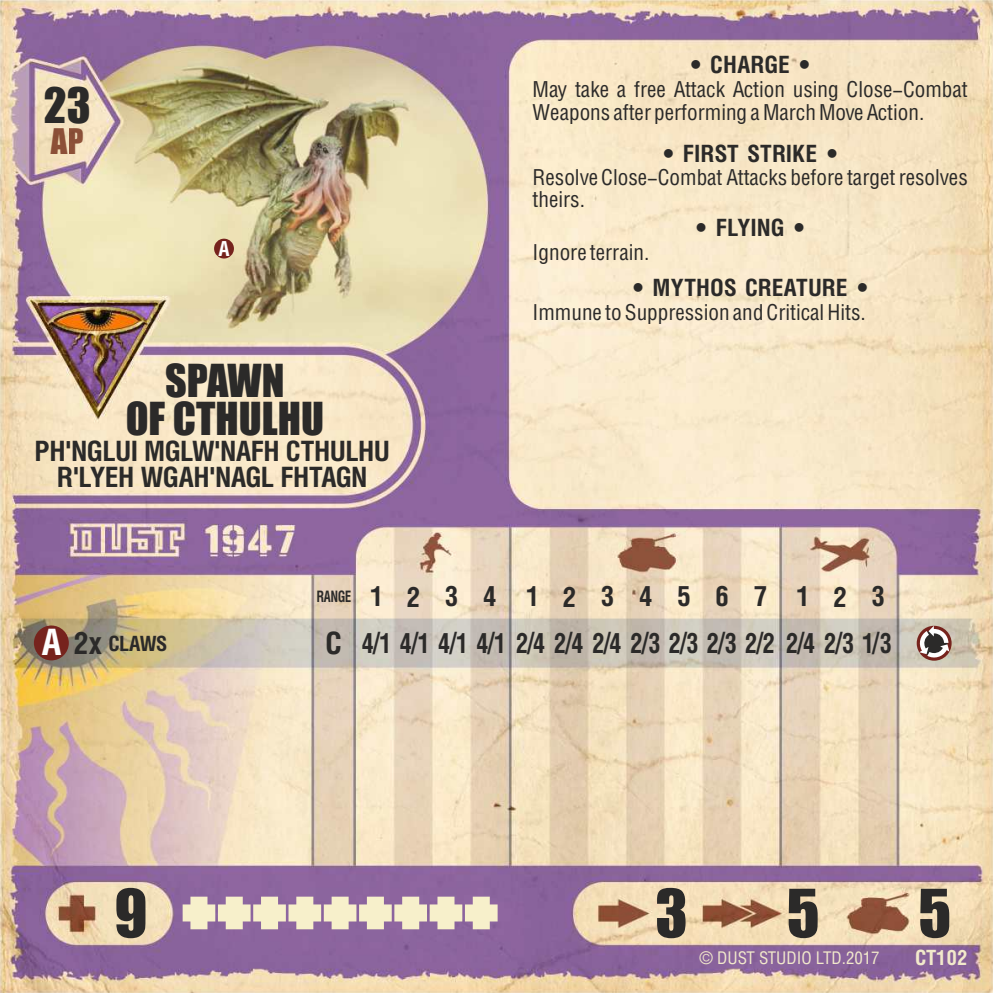
<style>
.page{position:relative;width:993px;height:993px;background:#fff}
.page>*{position:absolute;margin:0;border:0;box-sizing:border-box;transform-origin:0 0}
.t1{font:61.25px "Impact";color:#2b2a29}
.t2{font:45.15px "Impact";color:#2b2a29}
.t3{font:42px/38.5px "Impact";color:#2b2a29;text-align:center}
.t4{font:32.55px "Impact";color:rgb(141 82 65/.95)}
.t5{font:700 28px/26.2px "Helios Cond";color:#2b2a29;text-align:center}
.t6{font:700 28px "Helios Cond";color:#2b2a29;scale:.9 1}
.t7{font:700 23.8px "Helios Cond";letter-spacing:.025em;color:#2b2a29}
.t8{font:22.05px/22.1px "Helios Cond";color:#2b2a29}
.t9{font:700 21px "Helios Cond";letter-spacing:-.01em;color:#2b2a29}
.t10{font:700 21px "Helios Cond";color:#f2e9cb}
.t11{font:700 20.65px "Helios Cond";color:#fefefe}
.t12{font:17.5px "Helios Cond";color:#f2e9cb}
.s1{font-size:15.75px}
.s2{font-size:36.4px;color:#fefefe}
.s3{font-size:30.8px}
</style>
<div class="page">
<img style="left:0;top:0;width:992px;height:992px">
<svg style="left:182px;top:896px;width:315px;height:32px"></svg>
<div style="left:34px;top:625px;width:35px;height:35px;background:#76231d;border-radius:50%"></div>
<div style="left:916px;top:625px;width:35px;height:35px;background:#76231d;border-radius:50%"></div>
<svg style="left:917px;top:625px;width:32px;height:34px"></svg>
<div style="left:214px;top:238px;width:20px;height:20px;background:#76231d;border-radius:50%"></div>
<h2 class="t2" style="left:44px;top:87px;width:49px">23</h2>
<h3 class="t4" style="left:51px;top:128px;width:35px">АР</h3>
<p class="t11" style="left:218px;top:240px;width:13px">À</p>
<h3 class="t3" style="left:126px;top:363px;width:200px">SPAWN<br>OF CTHULHU</h3>
<p class="t5" style="left:35px;top:440px;width:356px">PH'NGLUI MGLW'NAFH CTHULHU<br>R'LYEH WGAH'NAGL FHTAGN</p>
<p class="t7" style="left:689px;top:55px;width:123px">• CHARGE •</p>
<p class="t8" style="left:532px;top:80px;width:436px">May take a free Attack Action using Close-Combat<br>Weapons after performing a March Move Action.</p>
<p class="t7" style="left:661px;top:144px;width:178px">• FIRST STRIKE •</p>
<p class="t8" style="left:532px;top:168px;width:436px">Resolve Close-Combat Attacks before target resolves theirs.</p>
<p class="t8" style="left:532px;top:243px;width:118px">Ignore terrain.</p>
<p class="t7" style="left:694px;top:219px;width:112px">• FLYING •</p>
<p class="t7" style="left:631px;top:278px;width:238px">• MYTHOS CREATURE •</p>
<p class="t8" style="left:532px;top:303px;width:334px">Immune to Suppression and Critical Hits.</p>
<p class="t5" style="left:316px;top:585px;width:569px"><span class="s1">RANGE</span> 1 2 3 4 1 2 3 4 5 6 7 1 2 3</p>
<p class="t9" style="left:42px;top:635px;width:127px"><span class="s2">À</span> <span class="s3">2x</span> CLAWS</p>
<p class="t6" style="left:326px;top:632px;width:630px"><span class="s3">C</span> 4/1 4/1 4/1 4/1 2/4 2/4 2/4 2/3 2/3 2/3 2/2 2/4 2/3 1/3</p>
<h1 class="t1" style="left:114px;top:888px;width:35px">9</h1>
<h1 class="t1" style="left:655px;top:888px;width:34px">3</h1>
<h1 class="t1" style="left:786px;top:888px;width:34px">5</h1>
<h1 class="t1" style="left:918px;top:888px;width:34px">5</h1>
<p class="t12" style="left:699px;top:950px;width:182px">© DUST STUDIO LTD.2017</p>
<p class="t10" style="left:915px;top:949px;width:54px">CT102</p>
</div>
